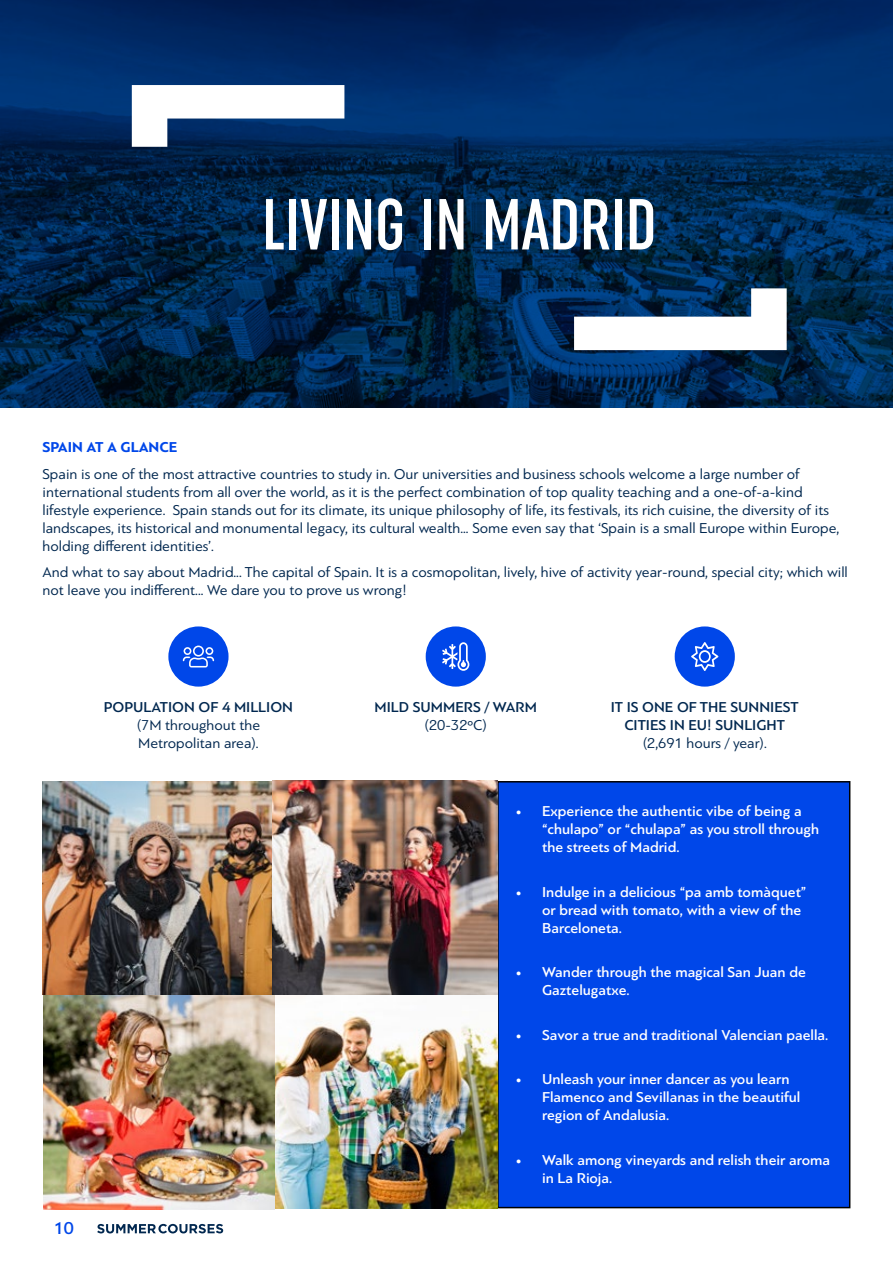
<style>
.page{position:relative;width:893px;height:1263px;background:#fff}
.page>*{position:absolute;margin:0;border:0;box-sizing:border-box;transform-origin:0 0}
.t1{font:500 extra-condensed 72px "Uniform";color:#fff}
.t2{font:500 18px "PF Bague Sans Pro";color:#0047e9}
.t3{font:15px/18px "PF Bague Sans Pro";color:#00274f}
.t4{font:500 15px/18px "PF Bague Sans Pro";color:#fff}
.t5{font:500 15px/18px "PF Bague Sans Pro";color:#00274f;text-align:center}
.t6{font:700 15px "PF Bague Sans Pro";color:#0047e9}
</style>
<div class="page">
<div style="left:498px;top:782px;width:352px;height:425px;background:#0047e9"></div>
<div style="left:497px;top:781px;width:353px;height:427px;border:2px solid #000"></div>
<img style="left:43px;top:781px;width:454px;height:428px">
<svg style="left:0;top:0;width:893px;height:407px;background:#002754"></svg>
<svg style="left:97px;top:1224px;width:126px;height:9px"></svg>
<div style="left:675px;top:626px;width:60px;height:61px;background:#0047e9;border-radius:50%"></div>
<svg style="left:691px;top:642px;width:27px;height:29px"></svg>
<div style="left:426px;top:626px;width:60px;height:61px;background:#0047e9;border-radius:50%"></div>
<svg style="left:442px;top:642px;width:27px;height:29px"></svg>
<div style="left:168px;top:626px;width:61px;height:61px;background:#0047e9;border-radius:50%"></div>
<svg style="left:183px;top:646px;width:31px;height:21px"></svg>
<svg style="left:132px;top:85px;width:212px;height:62px"></svg>
<svg style="left:574px;top:288px;width:213px;height:62px"></svg>
<h1 class="t1" style="left:262px;top:182px;width:396px">LIVING IN MADRID</h1>
<p class="t6" style="left:43px;top:438px;width:136px">SPAIN AT A GLANCE</p>
<p class="t3" style="left:43px;top:465px;width:798px">Spain is one of the most attractive countries to study in. Our universities and business schools welcome a large number of international students from all over the world, as it is the perfect combination of top quality teaching and a one-of-a-kind lifestyle experience. Spain stands out for its climate, its unique philosophy of life, its festivals, its rich cuisine, the diversity of its landscapes, its historical and monumental legacy, its cultural wealth... Some even say that ‘Spain is a small Europe within Europe, holding different identities’.</p>
<p class="t3" style="left:43px;top:563px;width:807px">And what to say about Madrid... The capital of Spain. It is a cosmopolitan, lively, hive of activity year-round, special city; which will not leave you indifferent... We dare you to prove us wrong!</p>
<p class="t5" style="left:104px;top:699px;width:191px">POPULATION OF 4 MILLION</p>
<p class="t3" style="left:137px;top:716px;width:125px">(7M throughout the<br>Metropolitan area).</p>
<p class="t2" style="left:54px;top:1218px;width:22px">10</p>
<p class="t5" style="left:375px;top:699px;width:164px">MILD SUMMERS / WARM</p>
<p class="t3" style="left:425px;top:716px;width:64px">(20-32ºC)</p>
<p class="t5" style="left:611px;top:698px;width:190px">IT IS ONE OF THE SUNNIEST<br>CITIES IN EU! SUNLIGHT</p>
<p class="t3" style="left:643px;top:734px;width:126px">(2,691 hours / year).</p>
<p class="t4" style="left:542px;top:802px;width:279px;text-indent:-27px">• Experience the authentic vibe of being a “chulapo” or “chulapa” as you stroll through the streets of Madrid.</p>
<p class="t4" style="left:542px;top:883px;width:266px;text-indent:-27px">• Indulge in a delicious “pa amb tomàquet” or bread with tomato, with a view of the<br>Barceloneta.</p>
<p class="t4" style="left:542px;top:964px;width:265px;text-indent:-27px">• Wander through the magical San Juan de<br>Gaztelugatxe.</p>
<p class="t4" style="left:515px;top:1026px;width:315px">• Savor a true and traditional Valencian paella.</p>
<p class="t4" style="left:542px;top:1071px;width:260px;text-indent:-27px">• Unleash your inner dancer as you learn<br>Flamenco and Sevillanas in the beautiful region of Andalusia.</p>
<p class="t4" style="left:542px;top:1151px;width:290px;text-indent:-27px">• Walk among vineyards and relish their aroma in La Rioja.</p>
</div>
